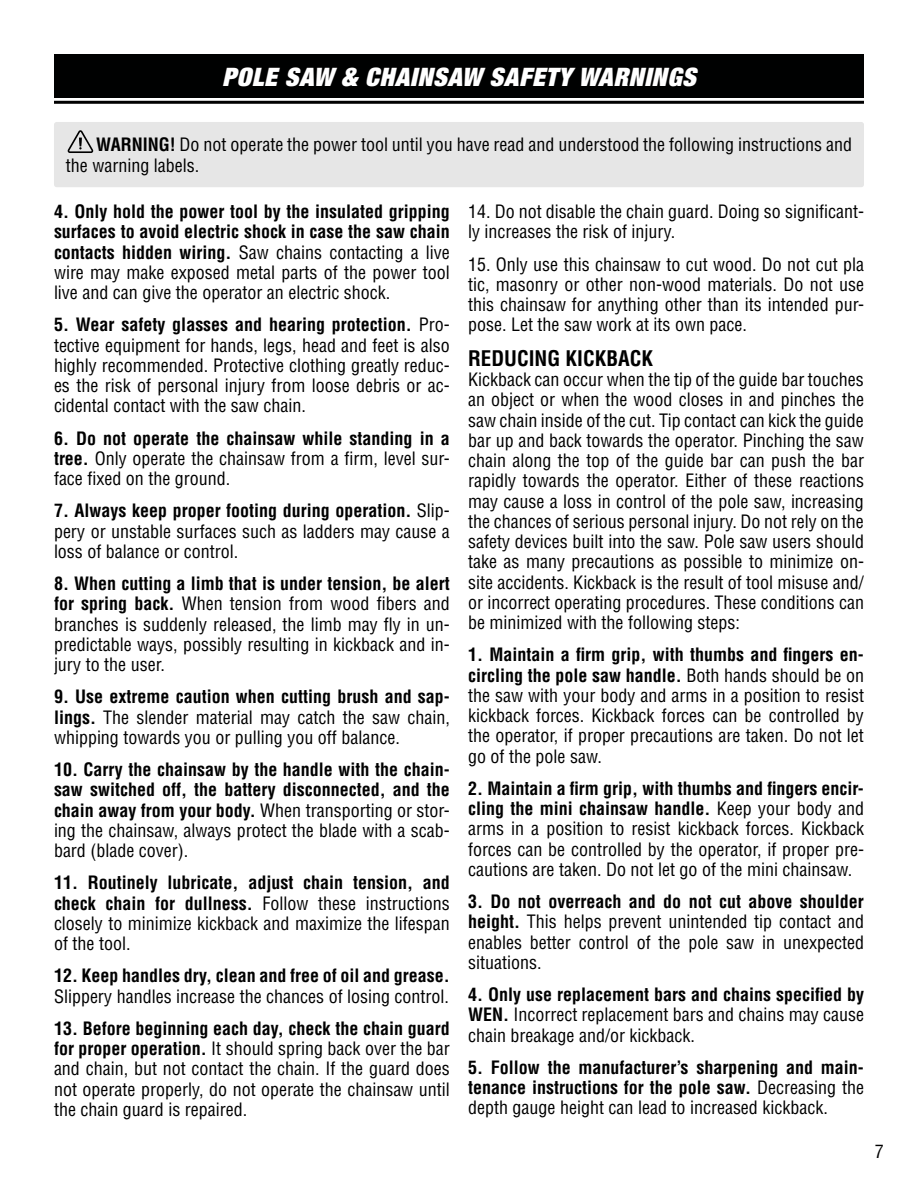
<style>
.page{position:relative;width:918px;height:1188px;background:#fff}
.page>*{position:absolute;margin:0;border:0;box-sizing:border-box;transform-origin:0 0}
.t1{font:italic 900 expanded 25.5px "Helvetica Neue";letter-spacing:.025em;color:#fff}
.t2{font:700 condensed 21px "Helvetica LT Std";color:#000}
.t3{font:condensed 18px/20.2px "Helvetica LT Std";color:#000;text-align:justify}
.t4{font:700 condensed 18px/20.2px "Helvetica LT Std";color:#000;text-align:justify}
.s1{font-weight:700}
.s2{font-weight:400}
</style>
<div class="page">
<div style="left:54px;top:54px;width:810px;height:44px;background:#000101"></div>
<hr style="left:54px;top:101px;width:810px;height:3px;background:#000">
<div style="left:54px;top:122px;width:810px;height:65px;background:#e6e6e6;border-radius:3px"></div>
<svg style="left:68px;top:130px;width:25px;height:23px"></svg>
<h1 class="t1" style="left:222px;top:61px;width:475px">POLE SAW &amp; CHAINSAW SAFETY WARNINGS</h1>
<p class="t3" style="left:66px;top:133px;width:788px;line-height:21px;text-indent:30px"><span class="s1">WARNING!</span> Do not operate the power tool until you have read and understood the following instructions and the warning labels.</p>
<p class="t4" style="left:54px;top:201px;width:397px">4. Only hold the power tool by the insulated gripping surfaces to avoid electric shock in case the saw chain contacts hidden wiring. <span class="s2">Saw chains contacting a live wire may make exposed metal parts of the power tool live and can give the operator an electric shock.</span></p>
<p class="t3" style="left:54px;top:315px;width:397px"><span class="s1">5. Wear safety glasses and hearing protection.</span> Pro&shy;tective equipment for hands, legs, head and feet is also highly recommended. Protective clothing greatly reduc&shy;es the risk of personal injury from loose debris or ac&shy;cidental contact with the saw chain.</p>
<p class="t3" style="left:54px;top:428px;width:397px"><span class="s1">6. Do not operate the chainsaw while standing in a tree.</span> Only operate the chainsaw from a firm, level sur&shy;face fixed on the ground.</p>
<p class="t3" style="left:54px;top:501px;width:397px"><span class="s1">7. Always keep proper footing during operation.</span> Slip&shy;pery or unstable surfaces such as ladders may cause a loss of balance or control.</p>
<p class="t3" style="left:54px;top:573px;width:397px"><span class="s1">8. When cutting a limb that is under tension, be alert for spring back.</span> When tension from wood fibers and branches is suddenly released, the limb may fly in un&shy;predictable ways, possibly resulting in kickback and in&shy;jury to the user.</p>
<p class="t3" style="left:54px;top:687px;width:397px"><span class="s1">9. Use extreme caution when cutting brush and sap&shy;lings.</span> The slender material may catch the saw chain, whipping towards you or pulling you off balance.</p>
<p class="t4" style="left:54px;top:759px;width:397px">10. Carry the chainsaw by the handle with the chain&shy;saw switched off, the battery disconnected, and the chain away from your body. <span class="s2">When transporting or stor&shy;ing the chainsaw, always protect the blade with a scab&shy;bard (blade cover).</span></p>
<p class="t3" style="left:54px;top:873px;width:397px"><span class="s1">11. Routinely lubricate, adjust chain tension, and check chain for dullness.</span> Follow these instructions closely to minimize kickback and maximize the lifespan of the tool.</p>
<p class="t4" style="left:54px;top:966px;width:397px">12. Keep handles dry, clean and free of oil and grease.</p>
<p class="t3" style="left:54px;top:986px;width:397px">Slippery handles increase the chances of losing control.</p>
<p class="t3" style="left:54px;top:1018px;width:397px"><span class="s1">13. Before beginning each day, check the chain guard for proper operation.</span> It should spring back over the bar and chain, but not contact the chain. If the guard does not operate properly, do not operate the chainsaw until the chain guard is repaired.</p>
<p class="t3" style="left:468px;top:201px;width:397px">14. Do not disable the chain guard. Doing so significant&shy;ly increases the risk of injury.</p>
<p class="t3" style="left:468px;top:254px;width:397px">15. Only use this chainsaw to cut wood. Do not cut pla tic, masonry or other non-wood materials. Do not use this chainsaw for anything other than its intended pur&shy;pose. Let the saw work at its own pace.</p>
<p class="t2" style="left:468px;top:345px;width:186px">REDUCING KICKBACK</p>
<p class="t3" style="left:468px;top:369px;width:397px">Kickback can occur when the tip of the guide bar touches an object or when the wood closes in and pinches the saw chain inside of the cut. Tip contact can kick the guide bar up and back towards the operator. Pinching the saw chain along the top of the guide bar can push the bar rapidly towards the operator. Either of these reactions may cause a loss in control of the pole saw, increasing the chances of serious personal injury. Do not rely on the safety devices built into the saw. Pole saw users should take as many precautions as possible to minimize on&shy;site accidents. Kickback is the result of tool misuse and/ or incorrect operating procedures. These conditions can be minimized with the following steps:</p>
<p class="t3" style="left:468px;top:645px;width:397px"><span class="s1">1. Maintain a firm grip, with thumbs and fingers en&shy;circling the pole saw handle.</span> Both hands should be on the saw with your body and arms in a position to resist kickback forces. Kickback forces can be controlled by the operator, if proper precautions are taken. Do not let go of the pole saw.</p>
<p class="t3" style="left:468px;top:778px;width:397px"><span class="s1">2. Maintain a firm grip, with thumbs and fingers encir&shy;cling the mini chainsaw handle.</span> Keep your body and arms in a position to resist kickback forces. Kickback forces can be controlled by the operator, if proper pre&shy;cautions are taken. Do not let go of the mini chainsaw.</p>
<p class="t3" style="left:468px;top:891px;width:397px"><span class="s1">3. Do not overreach and do not cut above shoulder height.</span> This helps prevent unintended tip contact and enables better control of the pole saw in unexpected situations.</p>
<p class="t3" style="left:468px;top:984px;width:397px"><span class="s1">4. Only use replacement bars and chains specified by WEN.</span> Incorrect replacement bars and chains may cause chain breakage and/or kickback.</p>
<p class="t4" style="left:468px;top:1057px;width:397px">5. Follow the manufacturer’s sharpening and main&shy;tenance instructions for the pole saw. <span class="s2">Decreasing the depth gauge height can lead to increased kickback.</span></p>
<p class="t3" style="left:875px;top:1141px;width:10px">7</p>
</div>
